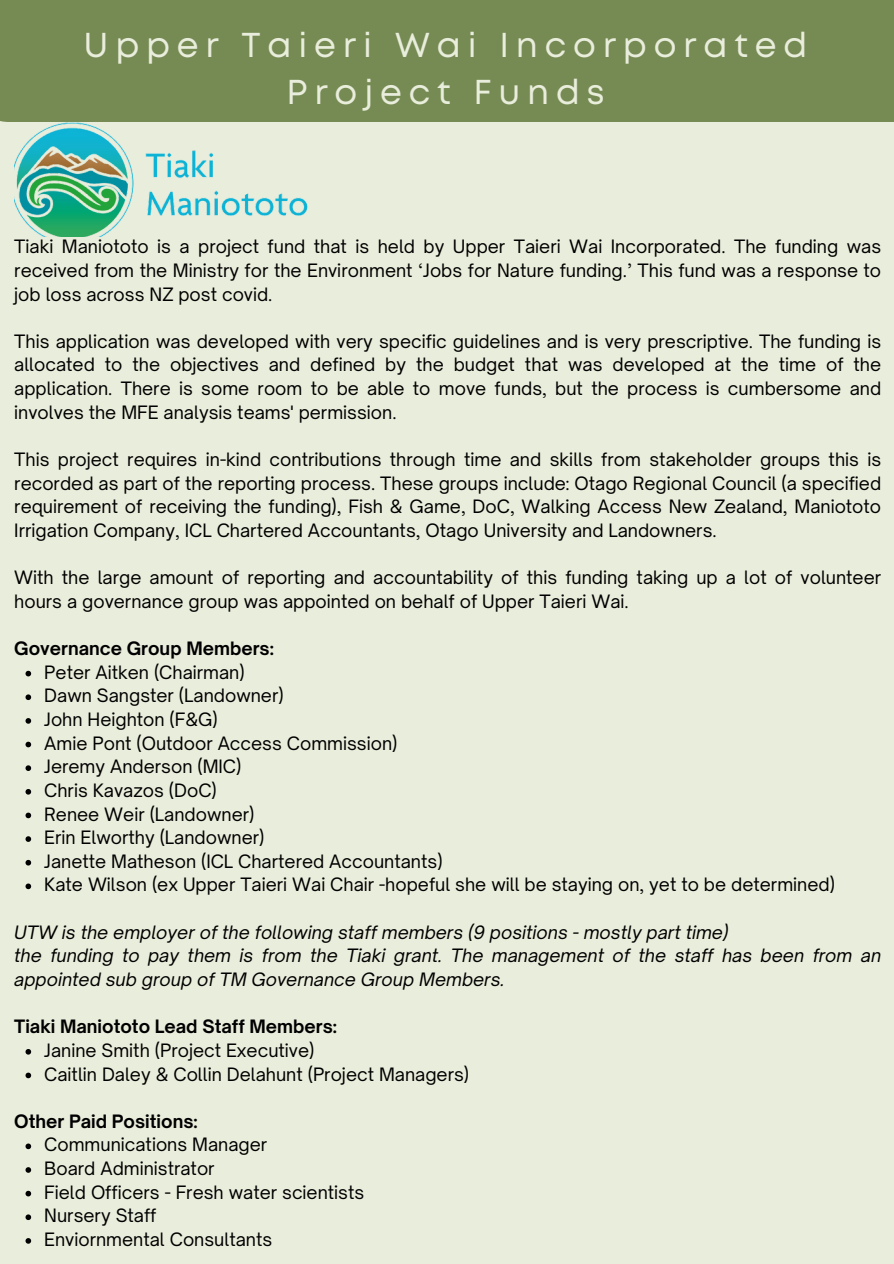
<style>
.page{position:relative;width:894px;height:1264px;background:#fff}
.page>*{position:absolute;margin:0;border:0;box-sizing:border-box;transform-origin:0 0}
.t1{font:34.5px/47.2px "Mont";letter-spacing:.2em;color:#e9eddb;text-align:center}
.t2{font:17.7px/23.7px "Open Sauce One";color:#000;text-align:justify}
.t3{font:italic 17.7px/23.7px "Open Sauce One";color:#000}
.t4{font:700 17.7px "Open Sauce One";color:#000}
</style>
<div class="page">
<div style="left:0;top:0;width:893px;height:1263px;background:#e9eddb"></div>
<div style="left:0;top:0;width:893px;height:122px;background:#768b54"></div>
<img style="left:14px;top:108px;width:300px;height:128px">
<svg style="left:26px;top:670px;width:5px;height:6px"></svg>
<svg style="left:26px;top:694px;width:5px;height:6px"></svg>
<svg style="left:26px;top:718px;width:5px;height:5px"></svg>
<svg style="left:26px;top:741px;width:5px;height:6px"></svg>
<svg style="left:26px;top:765px;width:5px;height:6px"></svg>
<svg style="left:26px;top:789px;width:5px;height:5px"></svg>
<svg style="left:26px;top:812px;width:5px;height:6px"></svg>
<svg style="left:26px;top:836px;width:5px;height:5px"></svg>
<svg style="left:26px;top:859px;width:5px;height:6px"></svg>
<svg style="left:26px;top:883px;width:5px;height:6px"></svg>
<svg style="left:26px;top:1049px;width:5px;height:5px"></svg>
<svg style="left:26px;top:1072px;width:5px;height:6px"></svg>
<svg style="left:26px;top:1143px;width:5px;height:6px"></svg>
<svg style="left:26px;top:1167px;width:5px;height:5px"></svg>
<svg style="left:26px;top:1190px;width:5px;height:6px"></svg>
<svg style="left:26px;top:1214px;width:5px;height:5px"></svg>
<svg style="left:26px;top:1238px;width:5px;height:5px"></svg>
<h1 class="t1" style="left:84px;top:24px;width:725px">Upper Taieri Wai Incorporated<br>Project Funds</h1>
<p class="t2" style="left:14px;top:235px;width:868px">Tiaki Maniototo is a project fund that is held by Upper Taieri Wai Incorporated. The funding was received from the Ministry for the Environment ‘Jobs for Nature funding.’ This fund was a response to job loss across NZ post covid.</p>
<p class="t2" style="left:14px;top:329px;width:868px">This application was developed with very specific guidelines and is very prescriptive. The funding is allocated to the objectives and defined by the budget that was developed at the time of the application. There is some room to be able to move funds, but the process is cumbersome and involves the MFE analysis teams' permission.</p>
<p class="t2" style="left:14px;top:447px;width:868px">This project requires in-kind contributions through time and skills from stakeholder groups this is recorded as part of the reporting process. These groups include: Otago Regional Council (a specified requirement of receiving the funding), Fish &amp; Game, DoC, Walking Access New Zealand, Maniototo Irrigation Company, ICL Chartered Accountants, Otago University and Landowners.</p>
<p class="t2" style="left:14px;top:565px;width:868px">With the large amount of reporting and accountability of this funding taking up a lot of volunteer hours a governance group was appointed on behalf of Upper Taieri Wai.</p>
<p class="t4" style="left:14px;top:637px;width:261px">Governance Group Members:</p>
<h2 class="t2" style="left:44px;top:660px;width:202px">Peter Aitken (Chairman)</h2>
<p class="t2" style="left:44px;top:683px;width:241px">Dawn Sangster (Landowner)</p>
<p class="t2" style="left:44px;top:707px;width:175px">John Heighton (F&amp;G)</p>
<p class="t2" style="left:44px;top:731px;width:354px">Amie Pont (Outdoor Access Commission)</p>
<p class="t2" style="left:44px;top:754px;width:198px">Jeremy Anderson (MIC)</p>
<p class="t2" style="left:44px;top:778px;width:174px">Chris Kavazos (DoC)</p>
<p class="t2" style="left:44px;top:802px;width:212px">Renee Weir (Landowner)</p>
<p class="t2" style="left:44px;top:825px;width:222px">Erin Elworthy (Landowner)</p>
<p class="t2" style="left:44px;top:849px;width:399px">Janette Matheson (ICL Chartered Accountants)</p>
<p class="t2" style="left:44px;top:872px;width:791px">Kate Wilson (ex Upper Taieri Wai Chair -hopeful she will be staying on, yet to be determined)</p>
<p class="t3" style="left:14px;top:920px;width:715px">UTW is the employer of the following staff members (9 positions - mostly part time)</p>
<p class="t3" style="left:14px;top:943px;width:868px">the funding to pay them is from the Tiaki grant. The management of the staff has been from an appointed sub group of TM Governance Group Members.</p>
<p class="t4" style="left:14px;top:1015px;width:324px">Tiaki Maniototo Lead Staff Members:</p>
<h2 class="t2" style="left:44px;top:1038px;width:271px">Janine Smith (Project Executive)</h2>
<p class="t2" style="left:44px;top:1061px;width:426px">Caitlin Daley &amp; Collin Delahunt (Project Managers)</p>
<p class="t4" style="left:14px;top:1110px;width:185px">Other Paid Positions:</p>
<h2 class="t2" style="left:44px;top:1132px;width:224px">Communications Manager</h2>
<p class="t2" style="left:44px;top:1156px;width:172px">Board Administrator</p>
<p class="t2" style="left:44px;top:1180px;width:321px">Field Officers - Fresh water scientists</p>
<p class="t2" style="left:44px;top:1203px;width:114px">Nursery Staff</p>
<p class="t2" style="left:44px;top:1227px;width:229px">Enviornmental Consultants</p>
</div>
